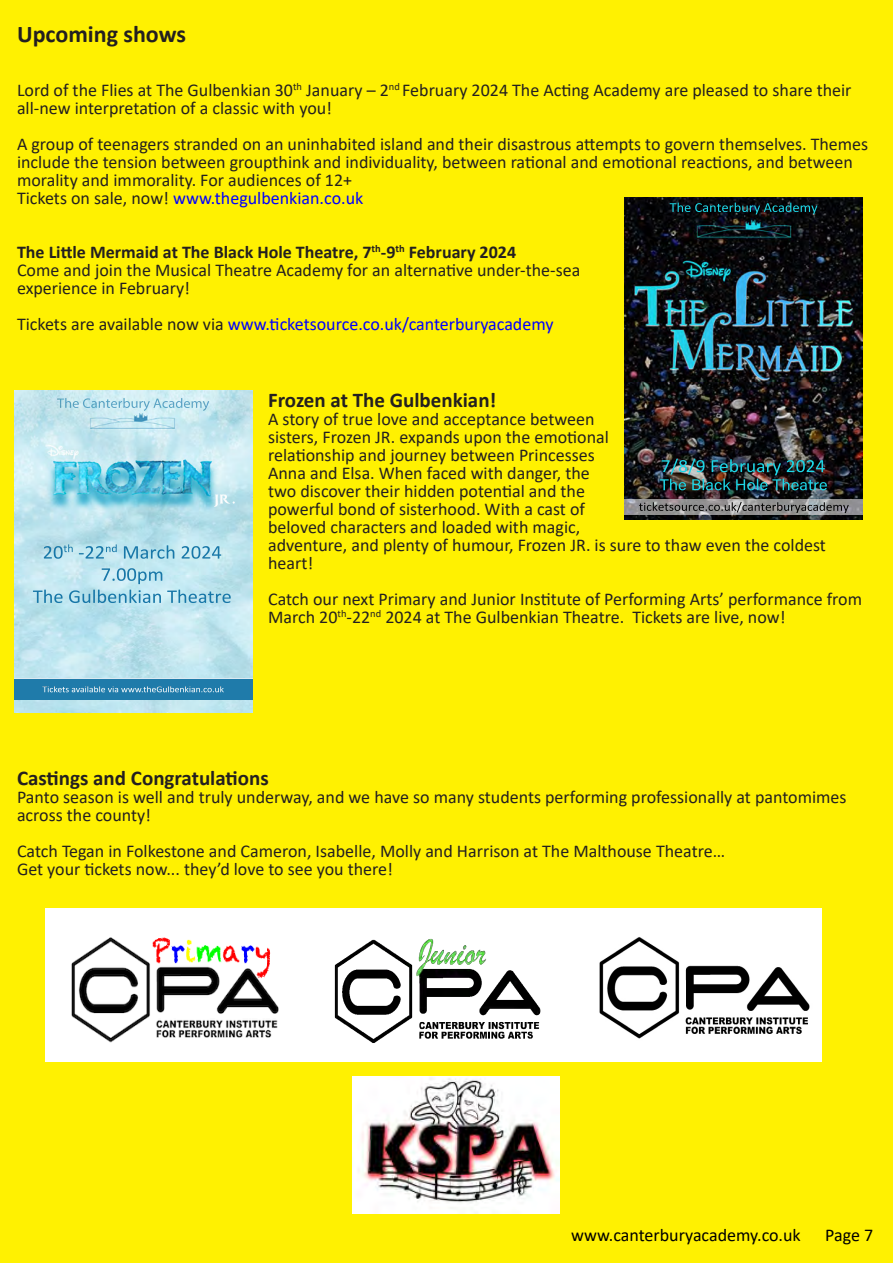
<style>
.page{position:relative;width:893px;height:1263px;background:#fff101}
.page>*{position:absolute;margin:0;border:0;box-sizing:border-box;transform-origin:0 0}
.t1{font:700 24px "Calibri";color:#231f20}
.t2{font:700 21px "Calibri";color:#231f20}
.t3{font:18px/18px "Calibri";color:#231f20}
.t4{font:18px "Calibri";color:#00f}
.t5{font:700 18px "Calibri";color:#231f20}
.t6{font:18px "Calibri";color:#000}
.s1{color:#231f20}
</style>
<div class="page">
<div style="left:45px;top:908px;width:777px;height:154px;background:#fff"></div>
<img style="left:71px;top:937px;width:208px;height:106px">
<img style="left:334px;top:938px;width:207px;height:105px">
<img style="left:353px;top:1077px;width:206px;height:136px">
<img style="left:599px;top:937px;width:211px;height:102px">
<img style="left:624px;top:198px;width:238px;height:322px">
<img style="left:624px;top:499px;width:238px;height:16px">
<img style="left:14px;top:391px;width:238px;height:321px">
<img style="left:14px;top:679px;width:238px;height:20px">
<p class="t1" style="left:17px;top:17px;width:171px">Upcoming shows</p>
<p class="t3" style="left:17px;top:80px;width:836px">Lord of the Flies at The Gulbenkian 30<sup>th</sup> January – 2<sup>nd</sup> February 2024 The Acting Academy are pleased to share their all-new interpretation of a classic with you!</p>
<p class="t3" style="left:17px;top:134px;width:853px">A group of teenagers stranded on an uninhabited island and their disastrous attempts to govern themselves. Themes include the tension between groupthink and individuality, between rational and emotional reactions, and between morality and immorality. For audiences of 12+</p>
<p class="t4" style="left:17px;top:185px;width:348px"><span class="s1">Tickets on sale, now!</span> www.thegulbenkian.co.uk</p>
<p class="t5" style="left:17px;top:239px;width:501px">The Little Mermaid at The Black Hole Theatre, 7<sup>th</sup>-9<sup>th</sup> February 2024</p>
<p class="t3" style="left:17px;top:260px;width:565px">Come and join the Musical Theatre Academy for an alternative under-the-sea</p>
<p class="t3" style="left:17px;top:278px;width:175px">experience in February!</p>
<p class="t4" style="left:17px;top:311px;width:538px"><span class="s1">Tickets are available now via</span> www.ticketsource.co.uk/canterburyacademy</p>
<p class="t2" style="left:268px;top:385px;width:230px">Frozen at The Gulbenkian!</p>
<p class="t3" style="left:268px;top:410px;width:328px">A story of true love and acceptance between</p>
<p class="t3" style="left:268px;top:428px;width:342px">sisters, Frozen JR. expands upon the emotional</p>
<p class="t3" style="left:268px;top:446px;width:328px">relationship and journey between Princesses</p>
<p class="t3" style="left:268px;top:464px;width:323px">Anna and Elsa. When faced with danger, the</p>
<p class="t3" style="left:268px;top:482px;width:318px">two discover their hidden potential and the</p>
<p class="t3" style="left:268px;top:500px;width:318px">powerful bond of sisterhood. With a cast of</p>
<p class="t3" style="left:268px;top:518px;width:314px">beloved characters and loaded with magic,</p>
<p class="t3" style="left:268px;top:536px;width:559px">adventure, and plenty of humour, Frozen JR. is sure to thaw even the coldest heart!</p>
<p class="t3" style="left:268px;top:590px;width:595px">Catch our next Primary and Junior Institute of Performing Arts’ performance from<br>March 20<sup>th</sup>-22<sup>nd</sup> 2024 at The Gulbenkian Theatre. Tickets are live, now!</p>
<p class="t2" style="left:17px;top:763px;width:253px">Castings and Congratulations</p>
<p class="t3" style="left:17px;top:788px;width:831px">Panto season is well and truly underway, and we have so many students performing professionally at pantomimes across the county!</p>
<p class="t3" style="left:17px;top:842px;width:710px">Catch Tegan in Folkestone and Cameron, Isabelle, Molly and Harrison at The Malthouse Theatre…</p>
<p class="t3" style="left:17px;top:860px;width:378px">Get your tickets now... they’d love to see you there!</p>
<p class="t6" style="left:571px;top:1223px;width:231px">www.canterburyacademy.co.uk</p>
<p class="t6" style="left:825px;top:1223px;width:50px">Page 7</p>
</div>
